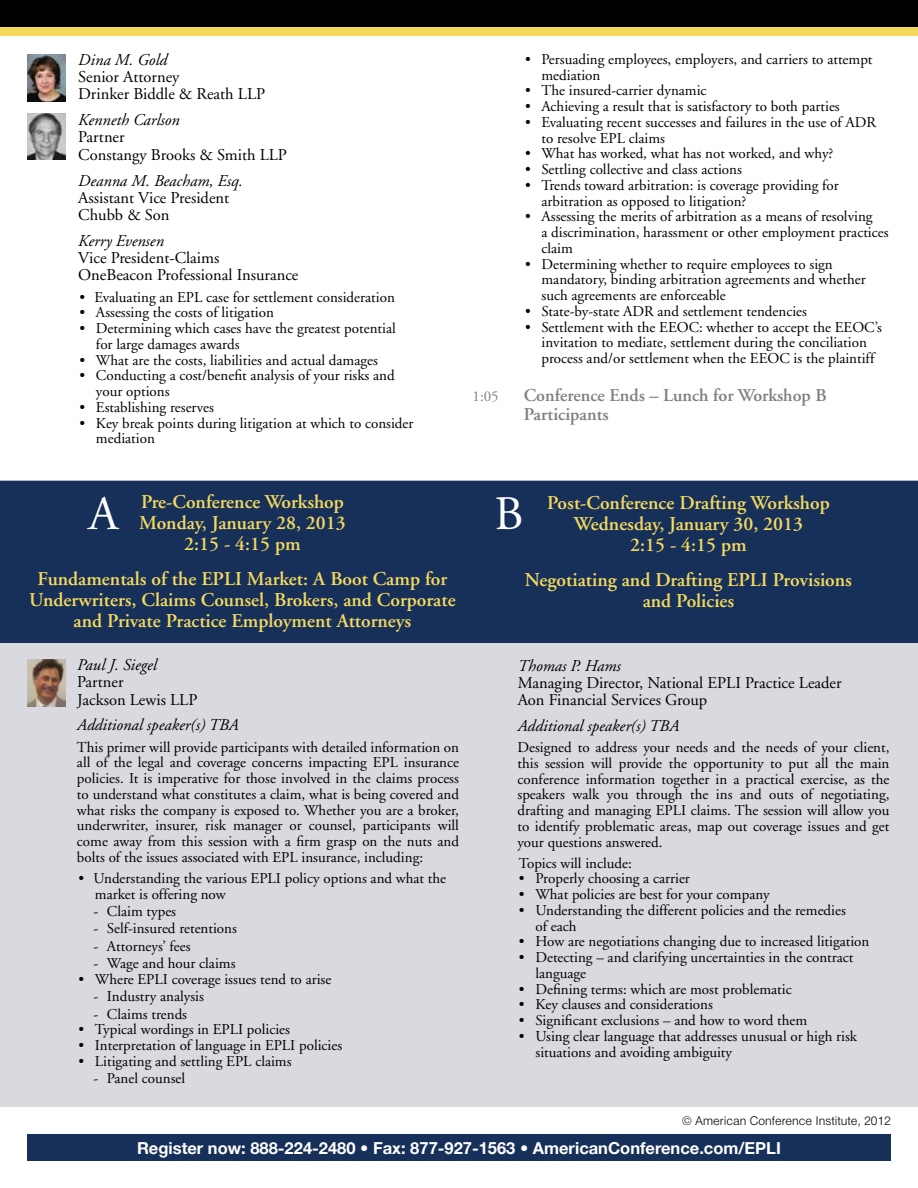
<style>
.page{position:relative;width:918px;height:1188px;background:#fff}
.page>*{position:absolute;margin:0;border:0;box-sizing:border-box;transform-origin:0 0}
.t1{font:48px "Adobe Garamond";color:#fff}
.t2{font:600 19.5px/21px "Adobe Garamond";color:#f4d95e;text-align:center}
.t3{font:600 18px/18.8px "Adobe Garamond";color:#807f83}
.t4{font:16.5px/17.2px "Adobe Garamond";color:#000}
.t5{font:italic 16.5px "Adobe Garamond";color:#000}
.t6{font:700 16.5px "Helvetica Neue";color:#fff}
.t7{font:15px/15.8px "Adobe Garamond";color:#000}
.t8{font:15px "Adobe Garamond";color:#807f83}
.t9{font:300 12px "Helvetica";color:#000}
</style>
<div class="page">
<div style="left:1px;top:570px;width:917px;height:537px;background:#d9d9e0"></div>
<div style="left:0;top:481px;width:918px;height:162px;background:#17305a"></div>
<div style="left:27px;top:1134px;width:864px;height:27px;background:#17305a"></div>
<img style="left:27px;top:54px;width:38px;height:47px">
<img style="left:27px;top:113px;width:38px;height:47px">
<img style="left:27px;top:660px;width:38px;height:46px">
<div style="left:0;top:0;width:918px;height:27px;background:#000"></div>
<div style="left:0;top:27px;width:918px;height:8px;background:#f4d95e"></div>
<p class="t5" style="left:78px;top:51px;width:91px">Dina M. Gold</p>
<p class="t4" style="left:78px;top:69px;width:188px">Senior Attorney<br>Drinker Biddle &amp; Reath LLP</p>
<p class="t5" style="left:78px;top:111px;width:103px">Kenneth Carlson</p>
<p class="t4" style="left:78px;top:129px;width:210px">Partner<br>Constangy Brooks &amp; Smith LLP</p>
<p class="t5" style="left:78px;top:171px;width:166px">Deanna M. Beacham, Esq.</p>
<p class="t4" style="left:78px;top:189px;width:152px">Assistant Vice President<br>Chubb &amp; Son</p>
<p class="t5" style="left:78px;top:232px;width:87px">Kerry Evensen</p>
<p class="t4" style="left:78px;top:250px;width:222px">Vice President-Claims<br>OneBeacon Professional Insurance</p>
<p class="t7" style="left:79px;top:289px;width:317px">• Evaluating an EPL case for settlement consideration</p>
<p class="t7" style="left:79px;top:305px;width:196px">• Assessing the costs of litigation</p>
<p class="t7" style="left:96px;top:321px;width:301px;text-indent:-17px">• Determining which cases have the greatest potential for large damages awards</p>
<p class="t7" style="left:79px;top:352px;width:300px">• What are the costs, liabilities and actual damages</p>
<p class="t7" style="left:96px;top:368px;width:300px;text-indent:-17px">• Conducting a cost/benefit analysis of your risks and your options</p>
<p class="t7" style="left:79px;top:400px;width:136px">• Establishing reserves</p>
<p class="t7" style="left:96px;top:415px;width:319px;text-indent:-17px">• Key break points during litigation at which to consider mediation</p>
<p class="t7" style="left:542px;top:52px;width:333px;text-indent:-17px">• Persuading employees, employers, and carriers to attempt mediation</p>
<p class="t7" style="left:525px;top:83px;width:183px">• The insured-carrier dynamic</p>
<p class="t7" style="left:525px;top:99px;width:316px">• Achieving a result that is satisfactory to both parties</p>
<p class="t7" style="left:542px;top:115px;width:336px;text-indent:-17px">• Evaluating recent successes and failures in the use of ADR to resolve EPL claims</p>
<p class="t7" style="left:525px;top:146px;width:310px">• What has worked, what has not worked, and why?</p>
<p class="t7" style="left:525px;top:162px;width:218px">• Settling collective and class actions</p>
<p class="t7" style="left:542px;top:178px;width:299px;text-indent:-17px">• Trends toward arbitration: is coverage providing for arbitration as opposed to litigation?</p>
<p class="t7" style="left:542px;top:209px;width:349px;text-indent:-17px">• Assessing the merits of arbitration as a means of resolving<br>a discrimination, harassment or other employment practices claim</p>
<p class="t7" style="left:542px;top:256px;width:326px;text-indent:-17px">• Determining whether to require employees to sign mandatory, binding arbitration agreements and whether such agreements are enforceable</p>
<p class="t7" style="left:525px;top:304px;width:283px">• State-by-state ADR and settlement tendencies</p>
<p class="t7" style="left:525px;top:319px;width:358px;text-align:center">• Settlement with the EEOC: whether to accept the EEOC’s invitation to mediate, settlement during the conciliation process and/or settlement when the EEOC is the plaintiff</p>
<p class="t8" style="left:472px;top:389px;width:28px">1:05</p>
<p class="t3" style="left:524px;top:387px;width:304px">Conference Ends – Lunch for Workshop B<br>Participants</p>
<h2 class="t2" style="left:139px;top:492px;width:208px">Pre-Conference Workshop<br>Monday, January 28, 2013<br>2:15 - 4:15 pm</h2>
<h2 class="t2" style="left:29px;top:569px;width:428px">Fundamentals of the EPLI Market: A Boot Camp for<br>Underwriters, Claims Counsel, Brokers, and Corporate and Private Practice Employment Attorneys</h2>
<p class="t5" style="left:77px;top:656px;width:81px">Paul J. Siegel</p>
<p class="t4" style="left:77px;top:674px;width:122px">Partner<br>Jackson Lewis LLP</p>
<p class="t5" style="left:77px;top:716px;width:163px">Additional speaker(s) TBA</p>
<p class="t7" style="left:77px;top:739px;width:384px;text-align:justify">This primer will provide participants with detailed information on all of the legal and coverage concerns impacting EPL insurance policies. It is imperative for those involved in the claims process to understand what constitutes a claim, what is being covered and what risks the company is exposed to. Whether you are a broker, underwriter, insurer, risk manager or counsel, participants will come away from this session with a firm grasp on the nuts and bolts of the issues associated with EPL insurance, including:</p>
<p class="t7" style="left:95px;top:871px;width:353px;text-indent:-16px">• Understanding the various EPLI policy options and what the market is offering now</p>
<p class="t7" style="left:93px;top:904px;width:84px">- Claim types</p>
<p class="t7" style="left:93px;top:921px;width:145px">- Self-insured retentions</p>
<p class="t7" style="left:93px;top:939px;width:99px">- Attorneys’ fees</p>
<p class="t7" style="left:93px;top:956px;width:144px">- Wage and hour claims</p>
<p class="t7" style="left:78px;top:972px;width:254px">• Where EPLI coverage issues tend to arise</p>
<p class="t7" style="left:93px;top:989px;width:112px">- Industry analysis</p>
<p class="t7" style="left:93px;top:1006px;width:95px">- Claims trends</p>
<p class="t7" style="left:78px;top:1022px;width:213px">• Typical wordings in EPLI policies</p>
<p class="t7" style="left:78px;top:1038px;width:265px">• Interpretation of language in EPLI policies</p>
<p class="t7" style="left:78px;top:1054px;width:215px">• Litigating and settling EPL claims</p>
<p class="t7" style="left:93px;top:1071px;width:93px">- Panel counsel</p>
<h2 class="t2" style="left:547px;top:493px;width:284px">Post-Conference Drafting Workshop<br>Wednesday, January 30, 2013<br>2:15 - 4:15 pm</h2>
<h2 class="t2" style="left:525px;top:569px;width:329px">Negotiating and Drafting EPLI Provisions and Policies</h2>
<h1 class="t1" style="left:89px;top:488px;width:31px">A</h1>
<h1 class="t1" style="left:494px;top:488px;width:31px">B</h1>
<p class="t5" style="left:518px;top:656px;width:105px">Thomas P. Hams</p>
<p class="t4" style="left:518px;top:674px;width:325px">Managing Director, National EPLI Practice Leader<br>Aon Financial Services Group</p>
<p class="t5" style="left:518px;top:717px;width:163px">Additional speaker(s) TBA</p>
<p class="t7" style="left:517px;top:740px;width:374px;text-align:justify">Designed to address your needs and the needs of your client, this session will provide the opportunity to put all the main conference information together in a practical exercise, as the speakers walk you through the ins and outs of negotiating, drafting and managing EPLI claims. The session will allow you to identify problematic areas, map out coverage issues and get your questions answered.</p>
<p class="t7" style="left:519px;top:855px;width:114px">Topics will include:</p>
<p class="t7" style="left:519px;top:871px;width:172px">• Properly choosing a carrier</p>
<p class="t7" style="left:519px;top:887px;width:252px">• What policies are best for your company</p>
<p class="t7" style="left:535px;top:903px;width:312px;text-indent:-17px">• Understanding the different policies and the remedies of each</p>
<p class="t7" style="left:519px;top:934px;width:352px">• How are negotiations changing due to increased litigation</p>
<p class="t7" style="left:535px;top:950px;width:320px;text-indent:-16px">• Detecting – and clarifying uncertainties in the contract language</p>
<p class="t7" style="left:519px;top:981px;width:274px">• Defining terms: which are most problematic</p>
<p class="t7" style="left:519px;top:997px;width:195px">• Key clauses and considerations</p>
<p class="t7" style="left:519px;top:1013px;width:290px">• Significant exclusions – and how to word them</p>
<p class="t7" style="left:535px;top:1029px;width:323px;text-indent:-17px">• Using clear language that addresses unusual or high risk situations and avoiding ambiguity</p>
<p class="t9" style="left:682px;top:1113px;width:210px">© American Conference Institute, 2012</p>
<p class="t6" style="left:137px;top:1138px;width:645px">Register now: 888-224-2480 • Fax: 877-927-1563 • AmericanConference.com/EPLI</p>
</div>
